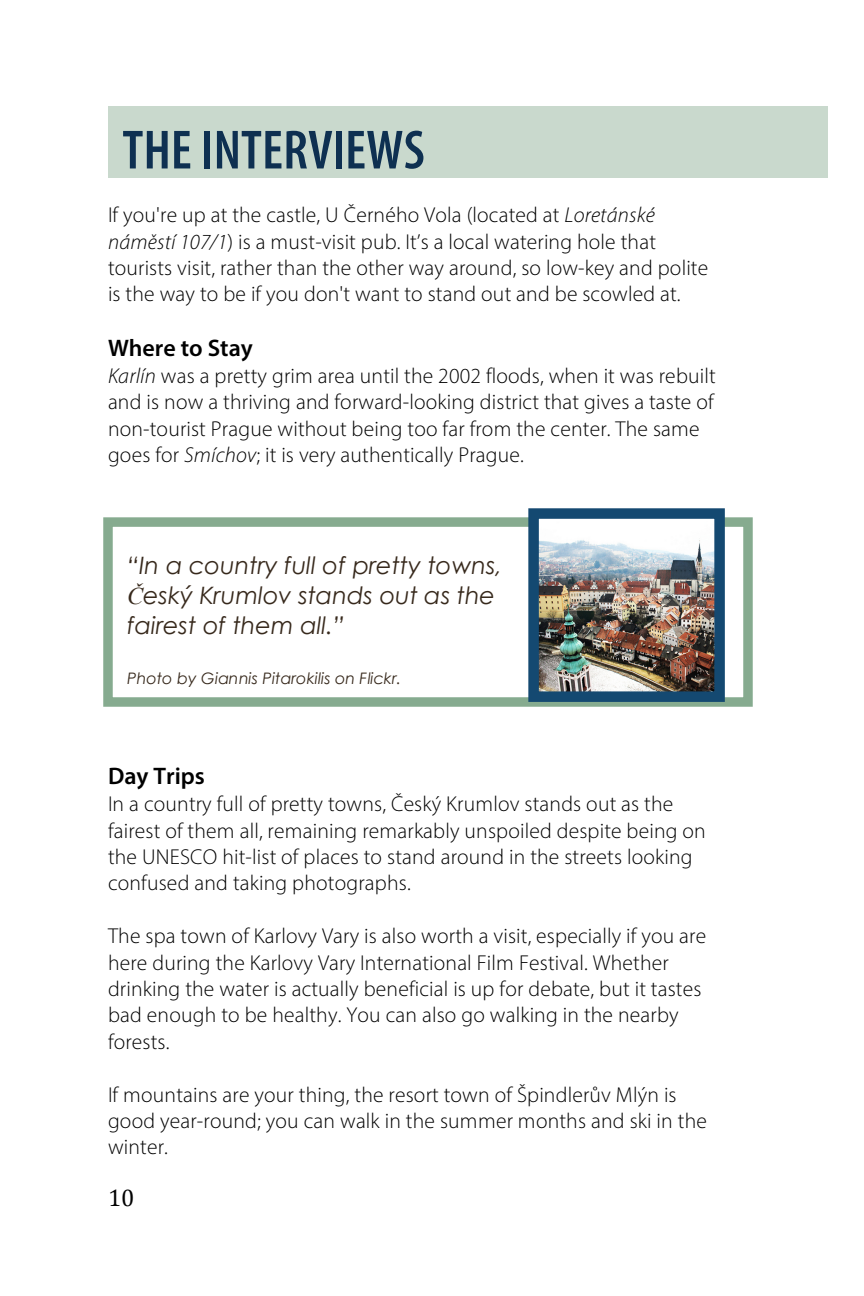
<style>
.page{position:relative;width:864px;height:1296px;background:#fff}
.page>*{position:absolute;margin:0;border:0;box-sizing:border-box;transform-origin:0 0}
.t1{font:600 condensed 55.6px "Myriad Pro";letter-spacing:.005em;color:#0e3051}
.t2{font:italic 24px/29.6px "Century Gothic";color:#37291c}
.t3{font:600 24px "Myriad Pro";color:#000}
.t4{font:24px "Cambria";color:#000}
.t5{font:300 21.6px/26.4px "Myriad Pro";letter-spacing:.01em;color:#000}
.t6{font:italic 15.8px "Century Gothic";letter-spacing:.01em;color:#37291c}
.s1{font-style:italic}
.s2{font-family:"Times New Roman"}
</style>
<div class="page">
<div style="left:108px;top:106px;width:720px;height:72px;background:#c9d9cd"></div>
<img style="left:110px;top:527px;width:636px;height:170px">
<img style="left:540px;top:527px;width:173px;height:163px">
<div style="left:528px;top:508px;width:197px;height:194px;border:11px solid #144971"></div>
<h1 class="t1" style="left:122px;top:116px;width:304px">THE INTERVIEWS</h1>
<p class="t5" style="left:108px;top:202px;width:602px">If you're up at the castle, U Černého Vola (located at <span class="s1">Loretánské náměstí 107/1</span>) is a must-visit pub. It’s a local watering hole that tourists visit, rather than the other way around, so low-key and polite is the way to be if you don't want to stand out and be scowled at.</p>
<p class="t3" style="left:108px;top:332px;width:146px">Where to Stay</p>
<p class="t5" style="left:108px;top:362px;width:609px"><span class="s1">Karlín</span> was a pretty grim area until the 2002 floods, when it was rebuilt and is now a thriving and forward-looking district that gives a taste of non-tourist Prague without being too far from the center. The same goes for <span class="s1">Smíchov</span>; it is very authentically Prague.</p>
<p class="t2" style="left:127px;top:550px;width:376px">“In a country full of pretty towns,<br><span class="s2">Č</span>eský Krumlov stands out as the fairest of them all.”</p>
<p class="t6" style="left:127px;top:669px;width:276px">Photo by Giannis Pitarokilis on Flickr.</p>
<p class="t3" style="left:108px;top:761px;width:98px">Day Trips</p>
<p class="t5" style="left:108px;top:791px;width:599px">In a country full of pretty towns, Český Krumlov stands out as the fairest of them all, remaining remarkably unspoiled despite being on the UNESCO hit-list of places to stand around in the streets looking confused and taking photographs.</p>
<p class="t5" style="left:108px;top:923px;width:600px">The spa town of Karlovy Vary is also worth a visit, especially if you are here during the Karlovy Vary International Film Festival. Whether drinking the water is actually beneficial is up for debate, but it tastes bad enough to be healthy. You can also go walking in the nearby forests.</p>
<p class="t5" style="left:108px;top:1081px;width:600px">If mountains are your thing, the resort town of Špindlerův Mlýn is good year-round; you can walk in the summer months and ski in the winter.</p>
<p class="t4" style="left:108px;top:1183px;width:28px">10</p>
</div>
